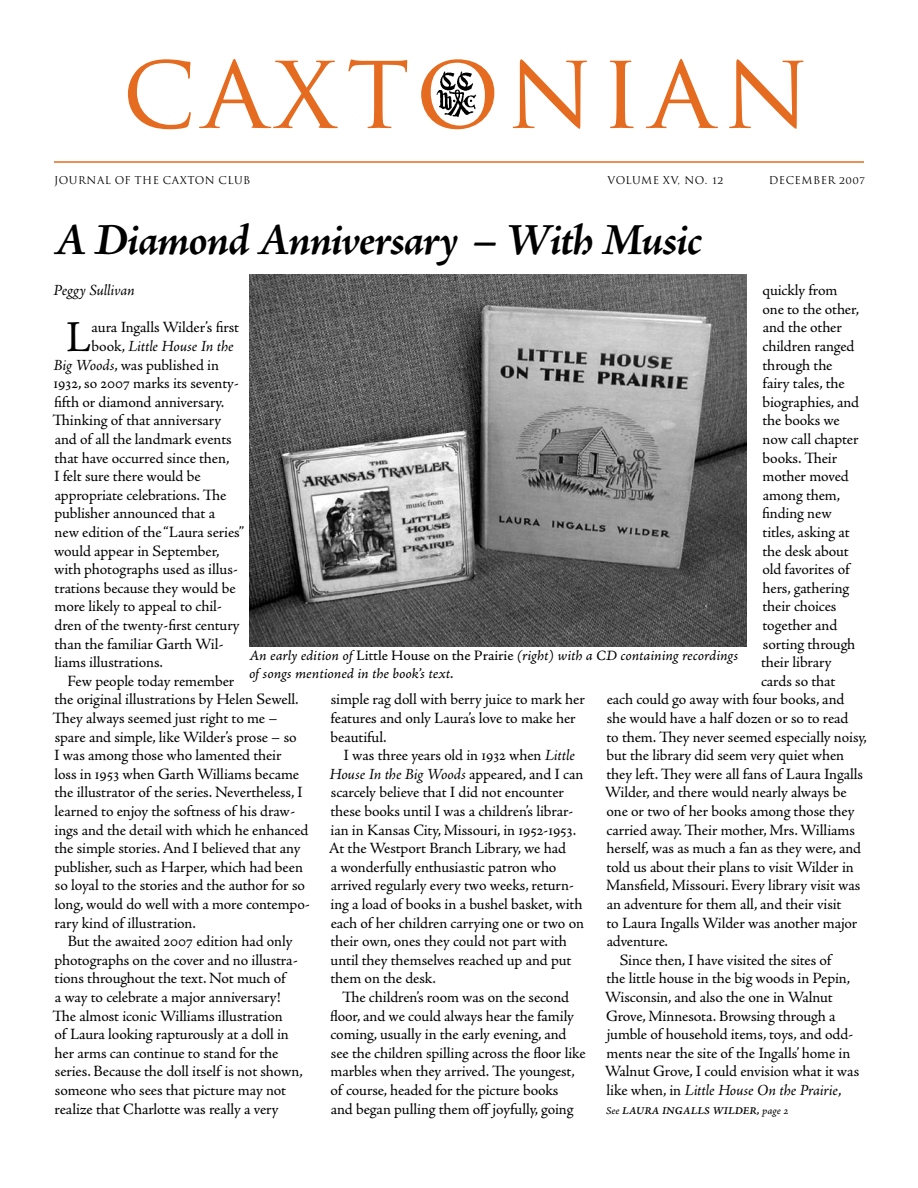
<style>
.page{position:relative;width:918px;height:1188px;background:#fff}
.page>*{position:absolute;margin:0;border:0;box-sizing:border-box;transform-origin:0 0}
.t1{font:105px "Trajan Pro";letter-spacing:.065em;color:#e46b1f}
.t2{font:italic 700 45px "Adobe Jenson Pro";letter-spacing:-.03em;color:#000}
.t3{font:44.25px "Adobe Jenson Pro";color:#000}
.t4{font:15.75px/18.6px "Adobe Jenson Pro";letter-spacing:-.01em;color:#000}
.t5{font:italic 15.75px "Adobe Jenson Pro";letter-spacing:-.01em;color:#000}
.t6{font:14.25px/17.1px "Adobe Jenson Pro It Capt";letter-spacing:-.005em;color:#000}
.t7{font:10.5px "Trajan Pro";letter-spacing:.05em;color:#000}
.t8{font:10.5px "Adobe Jenson Pro Semibold It Capt";color:#000}
.s1{font-style:normal}
.s2{font-style:italic}
.s3{font-family:"Adobe Jenson Pro Capt"}
.s4{font-family:"Adobe Jenson Pro It Capt"}
</style>
<div class="page">
<img style="left:436px;top:71px;width:41px;height:47px">
<hr style="left:54px;top:161px;width:810px;height:2px;background:#e46b1f">
<img style="left:249px;top:274px;width:498px;height:372px">
<h1 class="t1" style="left:122px;top:23px;width:689px">caxtonian</h1>
<p class="t7" style="left:54px;top:173px;width:198px">JOURNAL OF THE CAXTON CLUB</p>
<p class="t7" style="left:607px;top:173px;width:117px">VOLUME XV, NO. 12</p>
<p class="t7" style="left:769px;top:173px;width:98px">DECEMBER 2007</p>
<h2 class="t2" style="left:54px;top:215px;width:650px">A Diamond Anniversary- – With Music</h2>
<p class="t4" style="left:763px;top:281px;width:76px">quickly from</p>
<p class="t4" style="left:763px;top:300px;width:98px">one to the other,</p>
<p class="t4" style="left:763px;top:318px;width:81px">and the other</p>
<p class="t4" style="left:763px;top:337px;width:93px">children ranged</p>
<p class="t4" style="left:763px;top:356px;width:71px">through the</p>
<p class="t4" style="left:763px;top:374px;width:83px">fairy tales, the</p>
<p class="t4" style="left:763px;top:393px;width:98px">biographies, and</p>
<p class="t4" style="left:763px;top:411px;width:79px">the books we</p>
<p class="t4" style="left:763px;top:430px;width:98px">now call chapter</p>
<p class="t4" style="left:763px;top:449px;width:76px">books. Their</p>
<p class="t4" style="left:763px;top:467px;width:88px">mother moved</p>
<p class="t4" style="left:763px;top:486px;width:79px">among them,</p>
<p class="t4" style="left:762px;top:504px;width:71px">finding new</p>
<p class="t4" style="left:763px;top:523px;width:89px">titles, asking at</p>
<p class="t4" style="left:763px;top:542px;width:88px">the desk about</p>
<p class="t4" style="left:763px;top:560px;width:89px">old favorites of</p>
<p class="t4" style="left:763px;top:579px;width:88px">hers, gathering</p>
<p class="t4" style="left:763px;top:597px;width:75px">their choices</p>
<p class="t4" style="left:763px;top:616px;width:76px">together and</p>
<p class="t4" style="left:763px;top:635px;width:94px">sorting through</p>
<p class="t4" style="left:761px;top:653px;width:72px">their library</p>
<p class="t4" style="left:761px;top:672px;width:76px">cards so that</p>
<p class="t4" style="left:607px;top:690px;width:239px">each could go away with four books, and</p>
<p class="t4" style="left:607px;top:709px;width:243px">she would have a half dozen or so to read</p>
<p class="t4" style="left:607px;top:728px;width:262px">to them. They never seemed especially noisy,</p>
<p class="t4" style="left:607px;top:746px;width:239px">but the library did seem very quiet when</p>
<p class="t4" style="left:607px;top:765px;width:258px">they left. They were all fans of Laura Ingalls</p>
<p class="t4" style="left:605px;top:783px;width:243px">Wilder, and there would nearly always be</p>
<p class="t4" style="left:607px;top:802px;width:249px">one or two of her books among those they</p>
<p class="t4" style="left:607px;top:821px;width:250px">carried away. Their mother, Mrs. Williams</p>
<p class="t4" style="left:607px;top:839px;width:256px">herself, was as much a fan as they were, and</p>
<p class="t4" style="left:607px;top:858px;width:249px">told us about their plans to visit Wilder in</p>
<p class="t4" style="left:606px;top:876px;width:256px">Mansfield, Missouri. Every library visit was</p>
<p class="t4" style="left:607px;top:895px;width:236px">an adventure for them all, and their visit</p>
<p class="t4" style="left:607px;top:914px;width:252px">to Laura Ingalls Wilder was another major</p>
<p class="t4" style="left:607px;top:932px;width:63px">adventure.</p>
<p class="t4" style="left:620px;top:951px;width:213px">Since then, I have visited the sites of</p>
<p class="t4" style="left:607px;top:969px;width:245px">the little house in the big woods in Pepin,</p>
<p class="t4" style="left:605px;top:988px;width:230px">Wisconsin, and also the one in Walnut</p>
<p class="t4" style="left:606px;top:1007px;width:231px">Grove, Minnesota. Browsing through a</p>
<p class="t4" style="left:607px;top:1025px;width:248px">jumble of household items, toys, and odd-</p>
<p class="t4" style="left:607px;top:1044px;width:245px">ments near the site of the Ingalls’ home in</p>
<p class="t4" style="left:605px;top:1062px;width:256px">Walnut Grove, I could envision what it was</p>
<p class="t5" style="left:607px;top:1081px;width:236px"><span class="s1">like when, in</span> Little House On the Prairie<span class="s1">,</span></p>
<p class="t5" style="left:54px;top:281px;width:83px">Peggy Sullivan</p>
<h3 class="t3" style="left:66px;top:312px;width:27px">L</h3>
<p class="t4" style="left:92px;top:318px;width:149px">aura Ingalls Wilder’s first</p>
<p class="t5" style="left:92px;top:337px;width:144px"><span class="s1">book,</span> Little House In the</p>
<p class="t4" style="left:54px;top:356px;width:167px"><span class="s2">Big Woods</span>, was published in</p>
<p class="t4" style="left:54px;top:374px;width:187px">1932, so 2007 marks its seventy-</p>
<p class="t4" style="left:54px;top:393px;width:172px">fifth or diamond anniversary.</p>
<p class="t4" style="left:53px;top:411px;width:170px">Thinking of that anniversary</p>
<p class="t4" style="left:55px;top:430px;width:179px">and of all the landmark events</p>
<p class="t4" style="left:55px;top:449px;width:176px">that have occurred since then,</p>
<p class="t4" style="left:54px;top:467px;width:148px">I felt sure there would be</p>
<p class="t4" style="left:55px;top:486px;width:173px">appropriate celebrations. The</p>
<p class="t4" style="left:55px;top:504px;width:162px">publisher announced that a</p>
<p class="t4" style="left:55px;top:523px;width:191px">new edition of the “Laura series”</p>
<p class="t4" style="left:54px;top:542px;width:167px">would appear in September,</p>
<p class="t4" style="left:54px;top:560px;width:185px">with photographs used as illus-</p>
<p class="t4" style="left:55px;top:579px;width:183px">trations because they would be</p>
<p class="t4" style="left:55px;top:597px;width:169px">more likely to appeal to chil-</p>
<p class="t4" style="left:55px;top:616px;width:187px">dren of the twenty-first century</p>
<p class="t4" style="left:55px;top:635px;width:171px">than the familiar Garth Wil-</p>
<p class="t4" style="left:55px;top:653px;width:110px">liams illustrations.</p>
<p class="t4" style="left:68px;top:672px;width:168px">Few people today remember</p>
<p class="t4" style="left:55px;top:690px;width:246px">the original illustrations by Helen Sewell.</p>
<p class="t4" style="left:53px;top:709px;width:226px">They always seemed just right to me –</p>
<p class="t4" style="left:55px;top:728px;width:243px">spare and simple, like Wilder’s prose – so</p>
<p class="t4" style="left:54px;top:746px;width:229px">I was among those who lamented their</p>
<p class="t4" style="left:55px;top:765px;width:246px">loss in 1953 when Garth Williams became</p>
<p class="t4" style="left:55px;top:783px;width:250px">the illustrator of the series. Nevertheless, I</p>
<p class="t4" style="left:55px;top:802px;width:242px">learned to enjoy the softness of his draw-</p>
<p class="t4" style="left:55px;top:821px;width:255px">ings and the detail with which he enhanced</p>
<p class="t4" style="left:55px;top:839px;width:248px">the simple stories. And I believed that any</p>
<p class="t4" style="left:55px;top:858px;width:250px">publisher, such as Harper, which had been</p>
<p class="t4" style="left:55px;top:876px;width:252px">so loyal to the stories and the author for so</p>
<p class="t4" style="left:55px;top:895px;width:257px">long, would do well with a more contempo-</p>
<p class="t4" style="left:55px;top:914px;width:143px">rary kind of illustration.</p>
<p class="t4" style="left:68px;top:932px;width:226px">But the awaited 2007 edition had only</p>
<p class="t4" style="left:55px;top:951px;width:245px">photographs on the cover and no illustra-</p>
<p class="t4" style="left:55px;top:969px;width:233px">tions throughout the text. Not much of</p>
<p class="t4" style="left:55px;top:988px;width:227px">a way to celebrate a major anniversary!</p>
<p class="t4" style="left:53px;top:1007px;width:232px">The almost iconic Williams illustration</p>
<p class="t4" style="left:55px;top:1025px;width:236px">of Laura looking rapturously at a doll in</p>
<p class="t4" style="left:55px;top:1044px;width:225px">her arms can continue to stand for the</p>
<p class="t4" style="left:55px;top:1062px;width:250px">series. Because the doll itself is not shown,</p>
<p class="t4" style="left:55px;top:1081px;width:233px">someone who sees that picture may not</p>
<p class="t4" style="left:55px;top:1100px;width:225px">realize that Charlotte was really a very</p>
<p class="t6" style="left:249px;top:648px;width:491px">An early edition of <span class="s3">Little House on the Prairie</span> (right) with a CD containing recordings of songs mentioned in the book’s text.</p>
<p class="t4" style="left:331px;top:690px;width:256px">simple rag doll with berry juice to mark her features and only Laura’s love to make her beautiful.</p>
<p class="t4" style="left:329px;top:746px;width:257px;text-indent:15px">I was three years old in 1932 when <span class="s2">Little House In the Big Woods</span> appeared, and I can scarcely believe that I did not encounter these books until I was a children’s librar&shy;ian in Kansas City, Missouri, in 1952-1953.<br>At the Westport Branch Library, we had<br>a wonderfully enthusiastic patron who arrived regularly every two weeks, return&shy;ing a load of books in a bushel basket, with each of her children carrying one or two on their own, ones they could not part with until they themselves reached up and put them on the desk.</p>
<p class="t4" style="left:330px;top:988px;width:257px;text-indent:12px">The children’s room was on the second floor, and we could always hear the family coming, usually in the early evening, and see the children spilling across the floor like marbles when they arrived. The youngest, of course, headed for the picture books<br>and began pulling them off joyfully, going</p>
<p class="t8" style="left:606px;top:1104px;width:184px"><span class="s4">See</span> LAURA INGALLS WILDER, <span class="s4">page 2</span></p>
</div>
